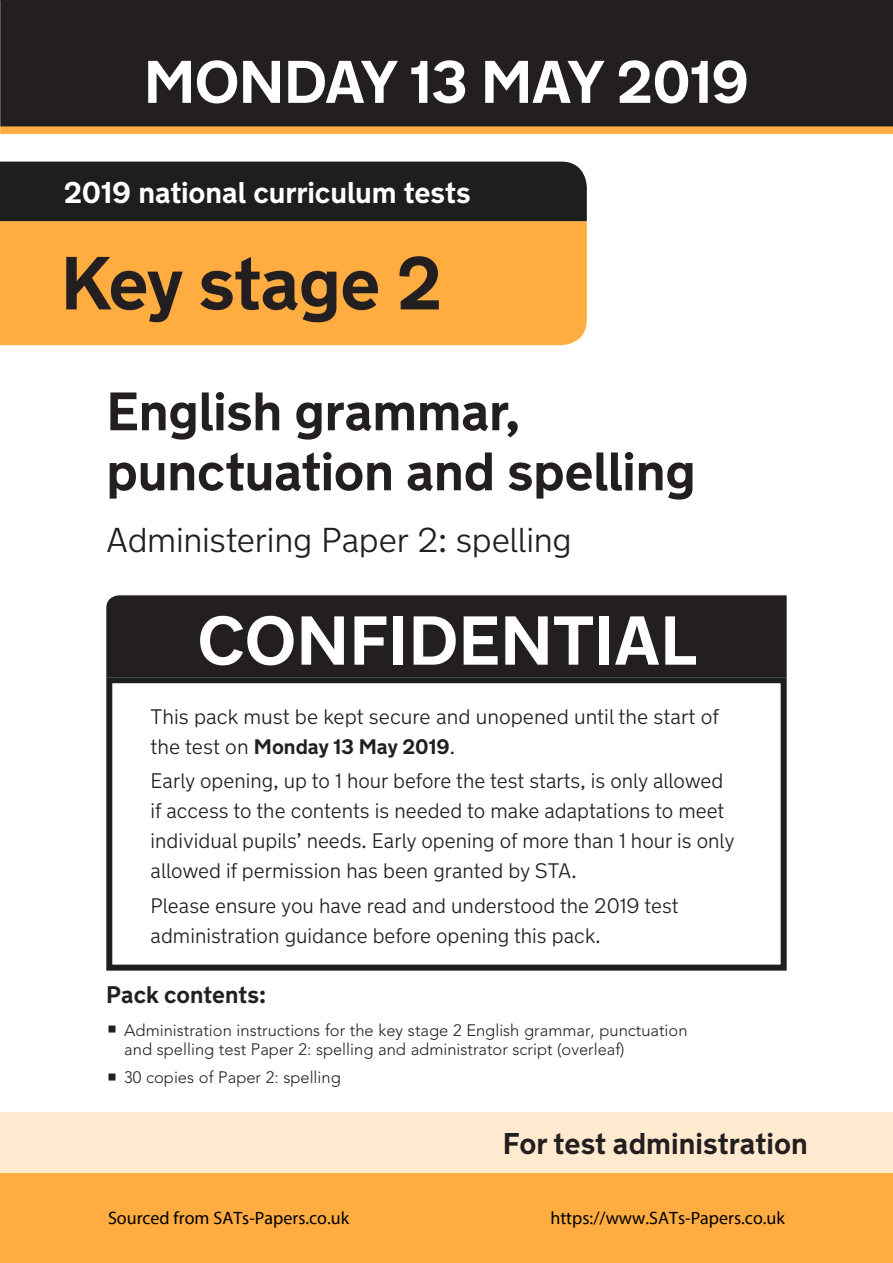
<style>
.page{position:relative;width:893px;height:1263px;background:#fff}
.page>*{position:absolute;margin:0;border:0;box-sizing:border-box;transform-origin:0 0}
.KeyStage{font:700 75px "New Transport";letter-spacing:-.015em;color:#231f20}
.CONFIDENTIAL_MATERIA{font:700 69px "New Transport";color:#fff}
.KeyStage-2{font:700 60px "New Transport";letter-spacing:-.015em;color:#fff}
.Full_Test_Title{font:700 54px/60px "New Transport";letter-spacing:-.01em;color:#231f20}
.Full_Test_Title-2{font:300 34.5px "New Transport";letter-spacing:-.01em;color:#231f20}
.National_Curriculum{font:700 30px "New Transport";letter-spacing:-.005em;color:#fff}
.For_test_administrat{font:700 30px "New Transport";color:#231f20}
.Test_date{font:700 24px "New Transport";color:#231f20}
.Test_Instruction{font:300 21px/30px "New Transport";color:#231f20}
.t1{font:18px "Myriad Pro";color:#000}
.t2{font:300 16.5px/19.5px "Avenir LT Std";color:#231f20}
.s1{font-weight:700}
</style>
<div class="page">
<div style="left:0;top:1112px;width:893px;height:62px;background:#ffead0"></div>
<div style="left:0;top:1174px;width:893px;height:89px;background:#ffad40"></div>
<div style="left:0;top:221px;width:587px;height:124px;background:#ffad40"></div>
<div style="left:0;top:162px;width:587px;height:59px;background:#1d1e1f"></div>
<div style="left:0;top:0;width:893px;height:134px;background:#231f20"></div>
<div style="left:106px;top:677px;width:681px;height:294px;border:6px solid #1d1e1f"></div>
<div style="left:106px;top:595px;width:681px;height:82px;background:#231f20"></div>
<p class="KeyStage-2" style="left:144px;top:44px;width:607px">MONDAY 13 MAY 2019</p>
<p class="National_Curriculum" style="left:64px;top:173px;width:409px">2019 national curriculum tests</p>
<p class="KeyStage" style="left:61px;top:236px;width:383px">Key stage 2</p>
<p class="Full_Test_Title" style="left:106px;top:382px;width:591px">English grammar, punctuation and spelling</p>
<p class="Full_Test_Title-2" style="left:106px;top:519px;width:467px">Administering Paper 2: spelling</p>
<p class="CONFIDENTIAL_MATERIA" style="left:197px;top:597px;width:501px">CONFIDENTIAL</p>
<p class="Test_Instruction" style="left:151px;top:702px;width:570px">This pack must be kept secure and unopened until the start of the test on <span class="s1">Monday 13 May 2019</span>.</p>
<p class="Test_Instruction" style="left:151px;top:766px;width:586px">Early opening, up to 1 hour before the test starts, is only allowed if access to the contents is needed to make adaptations to meet individual pupils’ needs. Early opening of more than 1 hour is only allowed if permission has been granted by STA.</p>
<p class="Test_Instruction" style="left:151px;top:890px;width:529px">Please ensure you have read and understood the 2019 test administration guidance before opening this pack.</p>
<p class="Test_date" style="left:106px;top:980px;width:161px">Pack contents:</p>
<p class="t2" style="left:124px;top:1020px;width:565px">Administration instructions for the key stage 2 English grammar, punctuation and spelling test Paper 2: spelling and administrator script (overleaf)</p>
<p class="t2" style="left:124px;top:1068px;width:218px">30 copies of Paper 2: spelling</p>
<p class="For_test_administrat" style="left:503px;top:1125px;width:307px">For test administration</p>
<p class="t1" style="left:108px;top:1207px;width:243px">Sourced from SATs-Papers.co.uk</p>
<p class="t1" style="left:550px;top:1207px;width:236px">https://www.SATs-Papers.co.uk</p>
</div>
